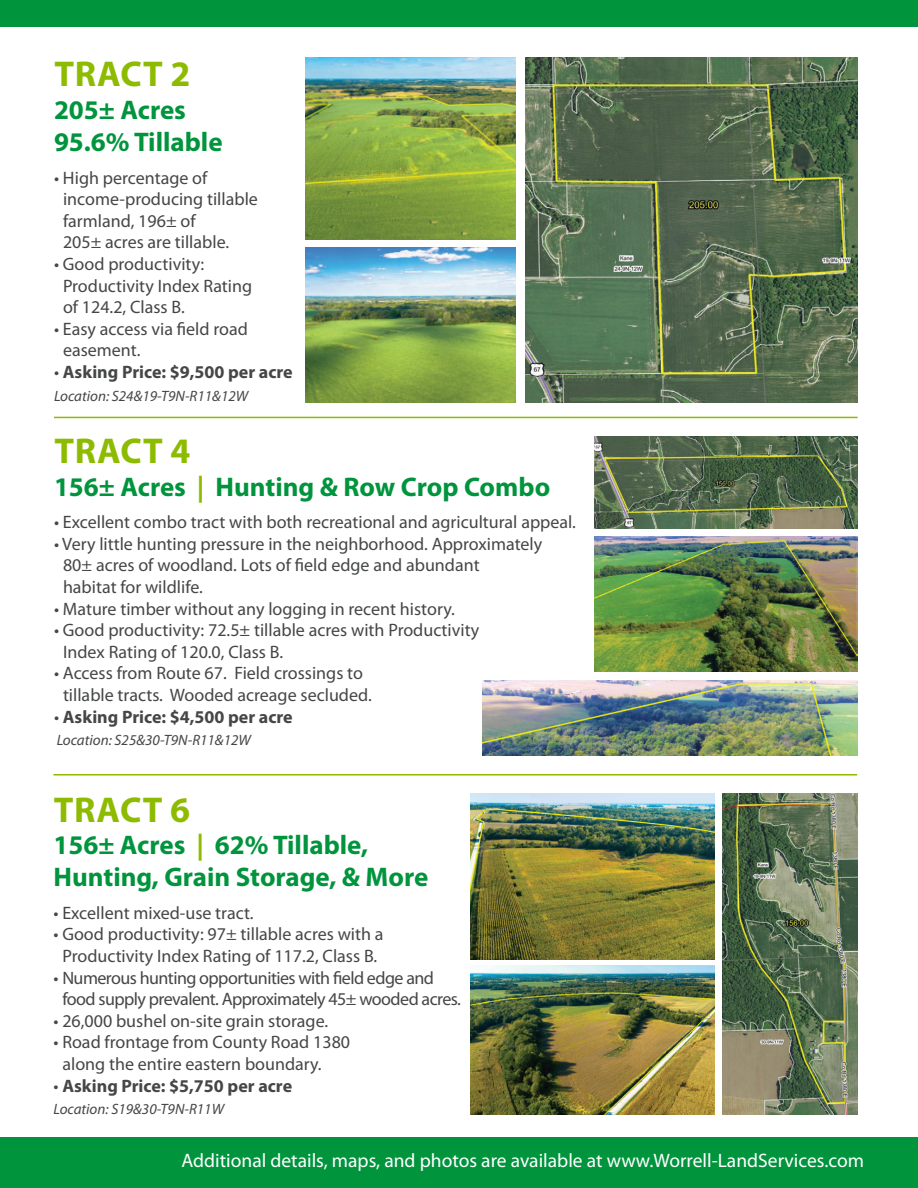
<style>
.page{position:relative;width:918px;height:1188px;background:#fff}
.page>*{position:absolute;margin:0;border:0;box-sizing:border-box;transform-origin:0 0}
.t1{font:700 36px "Myriad Pro";letter-spacing:.025em;color:#8dbb00}
.t2{font:700 27px/32.4px "Myriad Pro";color:#00943d}
.t3{font:19.5px "Myriad Pro";color:#fff}
.t4{font:18px/21.6px "Myriad Pro";color:#454647}
.t5{font:18px/21.6px "Myriad Pro";letter-spacing:-.03em;color:#454647}
.t6{font:700 18px "Myriad Pro";color:#454647}
.t7{font:italic 15px "Myriad Pro";color:#454647}
.s1{font-weight:400}
.s2{color:#8dbb00}
</style>
<div class="page">
<div style="left:0;top:1137px;width:918px;height:51px;background:#00943d"></div>
<div style="left:0;top:0;width:918px;height:27px;background:#00943d"></div>
<img style="left:595px;top:537px;width:263px;height:135px">
<img style="left:483px;top:681px;width:375px;height:74px">
<img style="left:471px;top:794px;width:244px;height:165px">
<img style="left:471px;top:966px;width:244px;height:149px">
<hr style="left:54px;top:417px;width:804px;height:1px;background:#8dbb00">
<hr style="left:53px;top:774px;width:804px;height:2px;background:#8dbb00">
<img style="left:306px;top:58px;width:209px;height:182px">
<img style="left:306px;top:248px;width:209px;height:155px">
<img style="left:526px;top:58px;width:331px;height:345px">
<img style="left:595px;top:436px;width:262px;height:93px">
<img style="left:722px;top:794px;width:135px;height:321px">
<p class="t1" style="left:54px;top:51px;width:138px">TRACT 2</p>
<p class="t2" style="left:54px;top:93px;width:170px">205± Acres<br>95.6% Tillable</p>
<p class="t4" style="left:63px;top:166px;width:196px;text-indent:-9px">• High percentage of income-producing tillable farmland, 196± of<br>205± acres are tillable.</p>
<p class="t4" style="left:63px;top:253px;width:191px;text-indent:-9px">• Good productivity:<br>Productivity Index Rating of 124.2, Class B.</p>
<p class="t4" style="left:63px;top:318px;width:186px;text-indent:-9px">• Easy access via field road easement.</p>
<p class="t6" style="left:54px;top:360px;width:240px"><span class="s1">•</span> Asking Price: $9,500 per acre</p>
<p class="t7" style="left:54px;top:386px;width:196px">Location: S24&amp;19-T9N-R11&amp;12W</p>
<p class="t1" style="left:54px;top:428px;width:138px">TRACT 4</p>
<p class="t2" style="left:54px;top:470px;width:498px">156± Acres <span class="s2">|</span> Hunting &amp; Row Crop Combo</p>
<p class="t4" style="left:54px;top:511px;width:524px">• Excellent combo tract with both recreational and agricultural appeal.</p>
<p class="t4" style="left:63px;top:533px;width:481px;text-indent:-9px">• Very little hunting pressure in the neighborhood. Approximately<br>80± acres of woodland. Lots of field edge and abundant<br>habitat for wildlife.</p>
<p class="t4" style="left:54px;top:598px;width:402px">• Mature timber without any logging in recent history.</p>
<p class="t4" style="left:63px;top:619px;width:418px;text-indent:-9px">• Good productivity: 72.5± tillable acres with Productivity<br>Index Rating of 120.0, Class B.</p>
<p class="t4" style="left:54px;top:662px;width:319px;text-align:center">• Access from Route 67. Field crossings to tillable tracts. Wooded acreage secluded.</p>
<p class="t6" style="left:54px;top:705px;width:240px"><span class="s1">•</span> Asking Price: $4,500 per acre</p>
<p class="t7" style="left:57px;top:731px;width:196px">Location: S25&amp;30-T9N-R11&amp;12W</p>
<p class="t1" style="left:54px;top:786px;width:138px">TRACT 6</p>
<p class="t2" style="left:53px;top:828px;width:377px">156± Acres <span class="s2">|</span> 62% Tillable,<br>Hunting, Grain Storage, &amp; More</p>
<p class="t4" style="left:53px;top:902px;width:202px">• Excellent mixed-use tract.</p>
<p class="t4" style="left:53px;top:923px;width:332px;text-align:center">• Good productivity: 97± tillable acres with a<br>Productivity Index Rating of 117.2, Class B.</p>
<p class="t5" style="left:62px;top:966px;width:400px;text-indent:-9px">• Numerous hunting opportunities with field edge and food supply prevalent. Approximately 45± wooded acres.</p>
<p class="t4" style="left:53px;top:1010px;width:276px">• 26,000 bushel on-site grain storage.</p>
<p class="t4" style="left:62px;top:1031px;width:289px;text-indent:-9px">• Road frontage from County Road 1380 along the entire eastern boundary.</p>
<p class="t6" style="left:53px;top:1074px;width:240px"><span class="s1">•</span> Asking Price: $5,750 per acre</p>
<p class="t7" style="left:53px;top:1100px;width:172px">Location: S19&amp;30-T9N-R11W</p>
<p class="t3" style="left:182px;top:1148px;width:684px">Additional details, maps, and photos are available at www.Worrell-LandServices.com</p>
</div>
